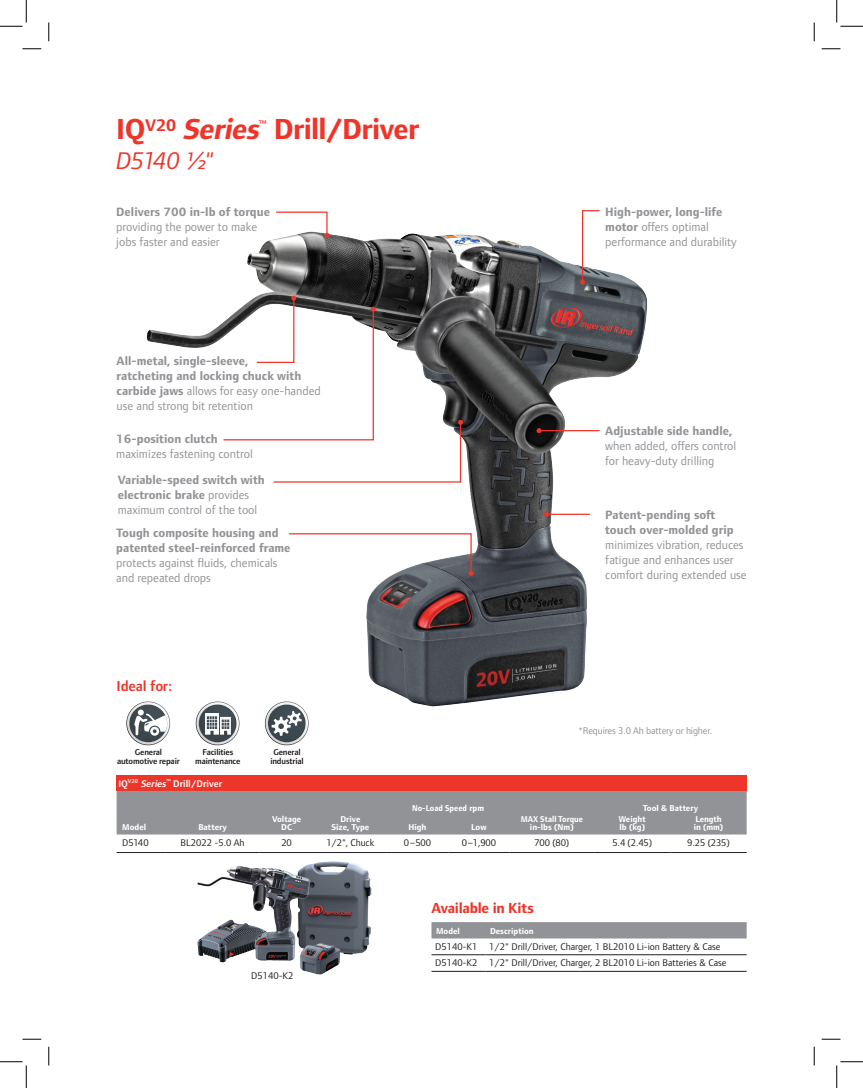
<style>
.page{position:relative;width:863px;height:1088px;background:#fff}
.page>*{position:absolute;margin:0;border:0;box-sizing:border-box;transform-origin:0 0}
.ChartBody{font:700 30px "Foundry Form Sans";letter-spacing:-.02em;color:#ee3529}
.ChartBody-2{font:italic 25px "Foundry Form Sans";letter-spacing:-.04em;color:#ee3529}
.ChartBody-3{font:700 15px "Foundry Form Sans";letter-spacing:-.015em;color:#ee3529}
.ChartBody-4{font:600 15px "Foundry Form Sans";letter-spacing:-.015em;color:#ee3529}
.ChartBody-5{font:12.5px/15px "Foundry Form Sans";color:#919396}
.ChartBody-6{font:700 12.5px/15px "Foundry Form Sans";color:#919396}
.ChartBody-7{font:500 10.25px "Foundry Form Sans";color:#ee3529}
.ChartBody-8{font:10px "Foundry Form Sans";color:#231f20}
.t1{font:10px "Foundry Form Sans";letter-spacing:-.01em;color:#919396}
.ChartBody-9{font:600 10px "Foundry Form Sans";color:#fff}
.ChartBody-10{font:700 8.75px/8.8px "Foundry Form Sans";color:#fff;text-align:center}
.ChartBody-11{font:600 8.75px/8.8px "Foundry Form Sans";letter-spacing:-.02em;color:#231f20;text-align:center}
.ChartBody-12{font:700 8.75px/8.8px "Foundry Form Sans";color:#fff;text-align:center;scale:.94 1}
.s1{font-style:italic}
.s2{font-weight:700}
.s3{font-weight:400}
</style>
<div class="page">
<img style="left:147px;top:233px;width:501px;height:473px">
<div style="left:431px;top:922px;width:315px;height:16px;background:#919396"></div>
<hr style="left:431px;top:954px;width:54px;height:1px;background:#231f20">
<hr style="left:485px;top:954px;width:261px;height:1px;background:#231f20">
<hr style="left:431px;top:971px;width:54px;height:1px;background:#231f20">
<hr style="left:485px;top:971px;width:261px;height:1px;background:#231f20">
<div style="left:117px;top:775px;width:629px;height:16px;background:#ee3529"></div>
<div style="left:117px;top:791px;width:629px;height:43px;background:#919396"></div>
<hr style="left:594px;top:852px;width:76px;height:1px;background:#231f20">
<hr style="left:670px;top:852px;width:76px;height:1px;background:#231f20">
<hr style="left:117px;top:852px;width:49px;height:1px;background:#231f20">
<hr style="left:166px;top:852px;width:93px;height:1px;background:#231f20">
<hr style="left:259px;top:852px;width:55px;height:1px;background:#231f20">
<hr style="left:314px;top:852px;width:73px;height:1px;background:#231f20">
<hr style="left:387px;top:852px;width:61px;height:1px;background:#231f20">
<hr style="left:448px;top:852px;width:61px;height:1px;background:#231f20">
<hr style="left:509px;top:852px;width:85px;height:1px;background:#231f20">
<img style="left:197px;top:861px;width:175px;height:114px">
<svg style="left:196px;top:701px;width:43px;height:44px"></svg>
<svg style="left:126px;top:701px;width:44px;height:44px"></svg>
<svg style="left:288px;top:532px;width:185px;height:44px"></svg>
<svg style="left:580px;top:210px;width:20px;height:74px"></svg>
<hr style="left:539px;top:430px;width:60px;height:1px;background:#ee3529">
<svg style="left:536px;top:428px;width:5px;height:5px"></svg>
<svg style="left:222px;top:296px;width:241px;height:187px"></svg>
<hr style="left:546px;top:513px;width:44px;height:2px;background:#ee3529">
<svg style="left:544px;top:512px;width:5px;height:5px"></svg>
<svg style="left:275px;top:211px;width:54px;height:27px"></svg>
<svg style="left:265px;top:701px;width:44px;height:44px"></svg>
<svg style="left:22px;top:48px;width:19px;height:2px"></svg>
<svg style="left:821px;top:48px;width:19px;height:2px"></svg>
<svg style="left:22px;top:1038px;width:19px;height:2px"></svg>
<svg style="left:821px;top:1038px;width:19px;height:2px"></svg>
<svg style="left:48px;top:22px;width:2px;height:19px"></svg>
<svg style="left:48px;top:1046px;width:2px;height:19px"></svg>
<svg style="left:813px;top:22px;width:2px;height:19px"></svg>
<svg style="left:813px;top:1046px;width:2px;height:19px"></svg>
<svg style="left:0;top:0;width:27px;height:27px"></svg>
<svg style="left:0;top:1061px;width:27px;height:27px"></svg>
<svg style="left:836px;top:0;width:26px;height:27px"></svg>
<svg style="left:836px;top:1061px;width:26px;height:27px"></svg>
<p class="ChartBody" style="left:116px;top:111px;width:304px">IQ<sup>V20</sup> <span class="s1">Series</span> Drill/Driver</p>
<p class="ChartBody-7" style="left:259px;top:118px;width:10px">™</p>
<p class="ChartBody-2" style="left:116px;top:146px;width:99px">D5140 1/2''</p>
<p class="ChartBody-5" style="left:116px;top:204px;width:155px"><span class="s2">Delivers 700 in-lb of torque </span>providing the power to make jobs faster and easier</p>
<p class="ChartBody-6" style="left:117px;top:353px;width:206px">All-metal, single-sleeve,<br>ratcheting and locking chuck with carbide jaws <span class="s3">allows for easy one-handed use and strong bit retention</span></p>
<p class="ChartBody-5" style="left:116px;top:431px;width:138px"><span class="s2">16-position clutch </span>maximizes fastening control</p>
<p class="ChartBody-6" style="left:118px;top:473px;width:148px">Variable-speed switch with electronic brake <span class="s3">provides maximum control of the tool</span></p>
<p class="ChartBody-6" style="left:116px;top:525px;width:176px">Tough composite housing and patented steel-reinforced frame <span class="s3">protects against fluids, chemicals and repeated drops</span></p>
<p class="ChartBody-4" style="left:117px;top:677px;width:57px">Ideal for:</p>
<p class="ChartBody-11" style="left:117px;top:748px;width:64px">General automotive repair</p>
<p class="ChartBody-11" style="left:195px;top:748px;width:47px">Facilities maintenance</p>
<p class="ChartBody-11" style="left:270px;top:748px;width:35px">General industrial</p>
<p class="ChartBody-5" style="left:605px;top:204px;width:133px"><span class="s2">High-power, long-life motor</span> offers optimal performance and durability</p>
<p class="ChartBody-5" style="left:605px;top:423px;width:132px"><span class="s2">Adjustable side handle, </span>when added, offers control for heavy-duty drilling</p>
<p class="ChartBody-5" style="left:605px;top:507px;width:143px"><span class="s2">Patent-pending soft touch over-molded grip </span>minimizes vibration, reduces fatigue and enhances user comfort during extended use</p>
<p class="t1" style="left:578px;top:725px;width:136px">*Requires 3.0 Ah battery or higher.</p>
<p class="ChartBody-9" style="left:118px;top:777px;width:105px">IQ<sup>V20</sup> <span class="s1">Series</span><sup>™</sup> Drill/Driver</p>
<p class="ChartBody-10" style="left:122px;top:823px;width:25px">Model</p>
<p class="ChartBody-10" style="left:198px;top:823px;width:30px">Battery</p>
<p class="ChartBody-12" style="left:412px;top:803px;width:78px">No-Load Speed rpm</p>
<p class="ChartBody-10" style="left:642px;top:803px;width:57px">Tool &amp; Battery</p>
<p class="ChartBody-10" style="left:272px;top:814px;width:31px">Voltage<br>DC</p>
<p class="ChartBody-10" style="left:331px;top:814px;width:39px">Drive<br>Size, Type</p>
<p class="ChartBody-10" style="left:408px;top:823px;width:20px">High</p>
<p class="ChartBody-10" style="left:471px;top:823px;width:17px">Low</p>
<p class="ChartBody-10" style="left:618px;top:814px;width:29px;text-align:left">Weight lb (kg)</p>
<p class="ChartBody-10" style="left:693px;top:814px;width:31px;text-align:left">Length in (mm)</p>
<p class="ChartBody-12" style="left:520px;top:814px;width:68px">MAX Stall Torque in-lbs (Nm)</p>
<p class="ChartBody-8" style="left:122px;top:837px;width:28px">D5140</p>
<p class="ChartBody-8" style="left:180px;top:837px;width:66px">BL2022 -5.0 Ah</p>
<p class="ChartBody-8" style="left:281px;top:837px;width:12px">20</p>
<p class="ChartBody-8" style="left:326px;top:837px;width:49px">1/2", Chuck</p>
<p class="ChartBody-8" style="left:404px;top:837px;width:29px">0–500</p>
<p class="ChartBody-8" style="left:461px;top:837px;width:36px">0–1,900</p>
<p class="ChartBody-8" style="left:534px;top:837px;width:36px">700 (80)</p>
<p class="ChartBody-8" style="left:612px;top:837px;width:41px">5.4 (2.45)</p>
<p class="ChartBody-8" style="left:687px;top:837px;width:44px">9.25 (235)</p>
<p class="ChartBody-3" style="left:431px;top:899px;width:104px">Available in Kits</p>
<p class="ChartBody-8" style="left:251px;top:969px;width:44px">D5140-K2</p>
<p class="ChartBody-10" style="left:436px;top:927px;width:25px">Model</p>
<p class="ChartBody-10" style="left:490px;top:927px;width:45px">Description</p>
<p class="ChartBody-8" style="left:435px;top:941px;width:44px">D5140-K1</p>
<p class="ChartBody-8" style="left:489px;top:941px;width:233px">1/2" Drill/Driver, Charger, 1 BL2010 Li-ion Battery &amp; Case</p>
<p class="ChartBody-8" style="left:435px;top:957px;width:44px">D5140-K2</p>
<p class="ChartBody-8" style="left:489px;top:957px;width:239px">1/2" Drill/Driver, Charger, 2 BL2010 Li-ion Batteries &amp; Case</p>
</div>
